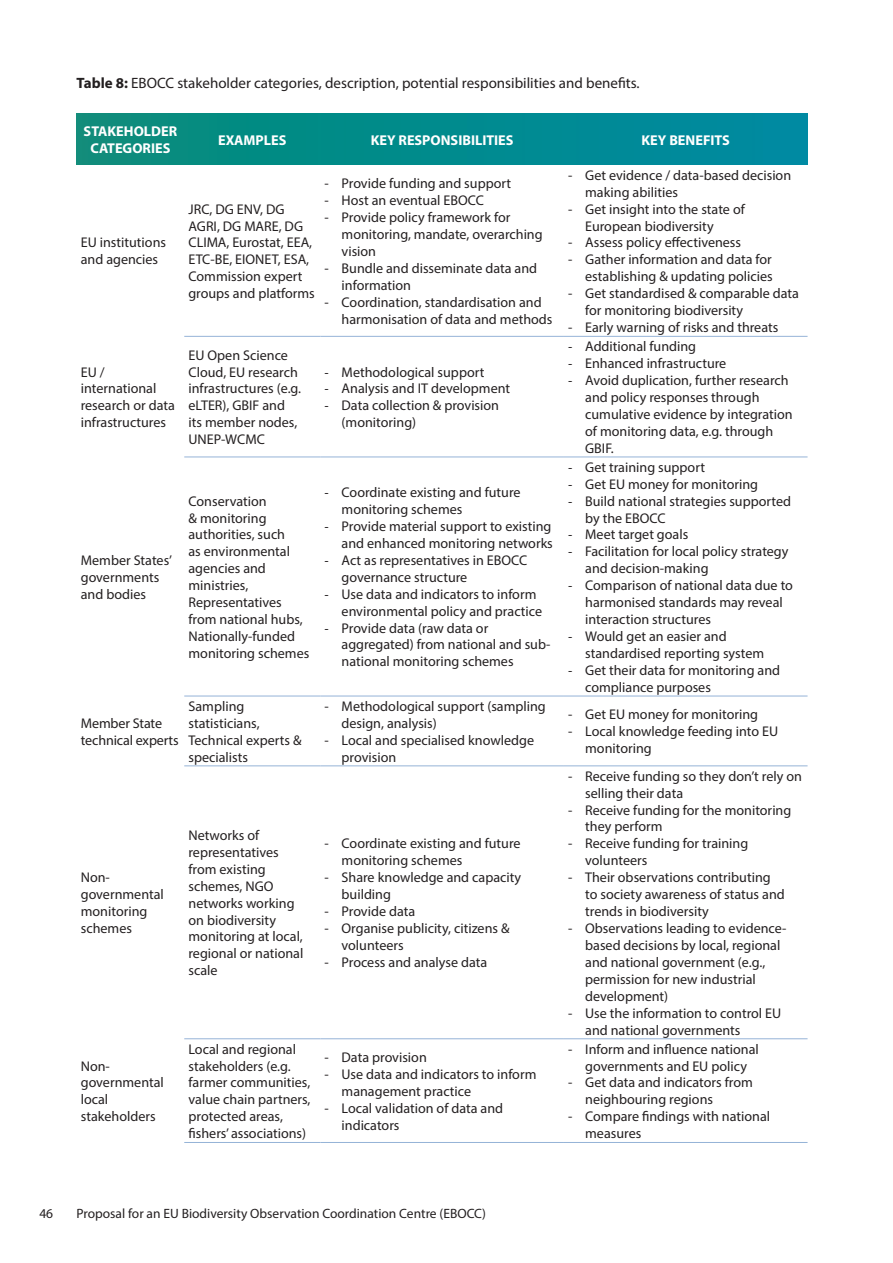
<style>
.page{position:relative;width:893px;height:1263px;background:#fff}
.page>*{position:absolute;margin:0;border:0;box-sizing:border-box;transform-origin:0 0}
.Text{font:15px "Myriad Pro";color:#231f20}
.t1{font:700 14.25px/17.1px "Myriad Pro";color:#fff;text-align:center}
.t2{font:14.1px/17px "Myriad Pro";color:#231f20}
.t3{font:13.5px "Myriad Pro";color:#231f20}
.s1{font-weight:700}
.s2{font-family:"Calibri"}
</style>
<div class="page">
<div style="left:77px;top:114px;width:731px;height:51px;background:linear-gradient(to right,#088c79,#008aa2)"></div>
<hr style="left:184px;top:336px;width:136px;height:1px;background:#95b3d7">
<hr style="left:320px;top:336px;width:244px;height:1px;background:#95b3d7">
<hr style="left:564px;top:336px;width:243px;height:1px;background:#95b3d7">
<hr style="left:184px;top:457px;width:136px;height:1px;background:#95b3d7">
<hr style="left:320px;top:457px;width:244px;height:1px;background:#95b3d7">
<hr style="left:564px;top:457px;width:243px;height:1px;background:#95b3d7">
<hr style="left:184px;top:696px;width:136px;height:1px;background:#95b3d7">
<hr style="left:320px;top:696px;width:244px;height:1px;background:#95b3d7">
<hr style="left:564px;top:696px;width:243px;height:1px;background:#95b3d7">
<hr style="left:184px;top:765px;width:136px;height:1px;background:#95b3d7">
<hr style="left:320px;top:765px;width:244px;height:1px;background:#95b3d7">
<hr style="left:564px;top:765px;width:243px;height:1px;background:#95b3d7">
<hr style="left:184px;top:1038px;width:136px;height:1px;background:#95b3d7">
<hr style="left:320px;top:1038px;width:244px;height:1px;background:#95b3d7">
<hr style="left:564px;top:1038px;width:243px;height:1px;background:#95b3d7">
<hr style="left:184px;top:1142px;width:136px;height:1px;background:#95b3d7">
<hr style="left:320px;top:1142px;width:244px;height:1px;background:#95b3d7">
<hr style="left:564px;top:1142px;width:243px;height:1px;background:#95b3d7">
<p class="Text" style="left:77px;top:74px;width:565px"><span class="s1">Table 8:</span> EBOCC stakeholder categories, description, potential responsibilities and benefits.</p>
<p class="t1" style="left:84px;top:122px;width:95px">STAKEHOLDER<br>CATEGORIES</p>
<p class="t1" style="left:218px;top:131px;width:70px">EXAMPLES</p>
<p class="t1" style="left:371px;top:131px;width:144px">KEY RESPONSIBILITIES</p>
<p class="t1" style="left:641px;top:131px;width:90px">KEY BENEFITS</p>
<p class="t2" style="left:81px;top:234px;width:87px">EU institutions and agencies</p>
<p class="t2" style="left:81px;top:363px;width:96px">EU / international research or data infrastructures</p>
<p class="t2" style="left:189px;top:200px;width:128px">JRC, DG ENV, DG<br>AGRI, DG MARE, DG<br>CLIMA, Eurostat, EEA,<br>ETC-BE, EIONET, ESA,<br>Commission expert groups and platforms</p>
<p class="t2" style="left:189px;top:346px;width:114px">EU Open Science<br>Cloud, EU research infrastructures (e.g. eLTER), GBIF and its member nodes,<br>UNEP-WCMC</p>
<p class="t2" style="left:325px;top:175px;width:188px">- Provide funding and support</p>
<p class="t2" style="left:325px;top:192px;width:161px">- Host an eventual EBOCC</p>
<p class="t2" style="left:342px;top:209px;width:203px;text-indent:-17px">- Provide policy framework for monitoring, mandate, overarching vision</p>
<p class="t2" style="left:342px;top:259px;width:197px;text-indent:-17px">- Bundle and disseminate data and information</p>
<p class="t2" style="left:342px;top:293px;width:212px;text-indent:-17px">- Coordination, standardisation and harmonisation of data and methods</p>
<p class="t2" style="left:325px;top:363px;width:161px"><span class="s2">‐</span> Methodological support</p>
<p class="t2" style="left:325px;top:380px;width:187px"><span class="s2">‐</span> Analysis and IT development</p>
<p class="t2" style="left:342px;top:397px;width:159px;text-indent:-17px"><span class="s2">‐</span> Data collection &amp; provision (monitoring)</p>
<p class="t2" style="left:81px;top:551px;width:93px">Member States’ governments and bodies</p>
<p class="t2" style="left:189px;top:492px;width:122px">Conservation<br>&amp; monitoring authorities, such<br>as environmental agencies and ministries,<br>Representatives from national hubs,<br>Nationally-funded monitoring schemes</p>
<p class="t2" style="left:342px;top:484px;width:180px;text-indent:-17px"><span class="s2">‐</span> Coordinate existing and future monitoring schemes</p>
<p class="t2" style="left:325px;top:518px;width:230px;text-align:right"><span class="s2">‐</span> Provide material support to existing and enhanced monitoring networks</p>
<p class="t2" style="left:342px;top:551px;width:187px;text-indent:-17px"><span class="s2">‐</span> Act as representatives in EBOCC governance structure</p>
<p class="t2" style="left:342px;top:585px;width:202px;text-indent:-17px"><span class="s2">‐</span> Use data and indicators to inform environmental policy and practice</p>
<p class="t2" style="left:342px;top:619px;width:210px;text-indent:-17px"><span class="s2">‐</span> Provide data (raw data or aggregated) from national and sub&shy;national monitoring schemes</p>
<p class="t2" style="left:81px;top:714px;width:99px">Member State technical experts</p>
<p class="t2" style="left:189px;top:697px;width:115px">Sampling statisticians,<br>Technical experts &amp; specialists</p>
<p class="t2" style="left:342px;top:697px;width:206px;text-indent:-17px">- Methodological support (sampling design, analysis)</p>
<p class="t2" style="left:342px;top:731px;width:194px;text-indent:-17px">- Local and specialised knowledge provision</p>
<p class="t2" style="left:81px;top:869px;width:85px">Non&shy;governmental monitoring schemes</p>
<p class="t2" style="left:189px;top:826px;width:116px">Networks of representatives from existing schemes, NGO networks working on biodiversity monitoring at local, regional or national scale</p>
<p class="t2" style="left:342px;top:835px;width:180px;text-indent:-17px">- Coordinate existing and future monitoring schemes</p>
<p class="t2" style="left:342px;top:869px;width:181px;text-indent:-17px">- Share knowledge and capacity building</p>
<p class="t2" style="left:325px;top:903px;width:92px">- Provide data</p>
<p class="t2" style="left:342px;top:919px;width:170px;text-indent:-17px">- Organise publicity, citizens &amp; volunteers</p>
<p class="t2" style="left:325px;top:953px;width:164px">- Process and analyse data</p>
<p class="t2" style="left:81px;top:1057px;width:85px">Non&shy;governmental local stakeholders</p>
<p class="t2" style="left:189px;top:1040px;width:124px">Local and regional stakeholders (e.g. farmer communities, value chain partners, protected areas, fishers’ associations)</p>
<p class="t2" style="left:325px;top:1049px;width:104px">- Data provision</p>
<p class="t2" style="left:342px;top:1065px;width:196px;text-indent:-17px">- Use data and indicators to inform management practice</p>
<p class="t2" style="left:342px;top:1099px;width:163px;text-indent:-17px">- Local validation of data and indicators</p>
<p class="t2" style="left:585px;top:166px;width:207px;text-indent:-17px">- Get evidence / data-based decision making abilities</p>
<p class="t2" style="left:585px;top:200px;width:161px;text-indent:-17px">- Get insight into the state of<br>European biodiversity</p>
<p class="t2" style="left:568px;top:234px;width:174px">- Assess policy effectiveness</p>
<p class="t2" style="left:568px;top:251px;width:206px;text-align:right">- Gather information and data for establishing &amp; updating policies</p>
<p class="t2" style="left:585px;top:285px;width:215px;text-indent:-17px">- Get standardised &amp; comparable data for monitoring biodiversity</p>
<p class="t2" style="left:568px;top:319px;width:212px">- Early warning of risks and threats</p>
<p class="t2" style="left:568px;top:338px;width:129px"><span class="s2">‐</span> Additional funding</p>
<p class="t2" style="left:568px;top:355px;width:160px"><span class="s2">‐</span> Enhanced infrastructure</p>
<p class="t2" style="left:585px;top:372px;width:209px;text-indent:-17px"><span class="s2">‐</span> Avoid duplication, further research and policy responses through cumulative evidence by integration of monitoring data, e.g. through<br>GBIF.</p>
<p class="t2" style="left:568px;top:458px;width:138px"><span class="s2">‐</span> Get training support</p>
<p class="t2" style="left:568px;top:475px;width:191px"><span class="s2">‐</span> Get EU money for monitoring</p>
<p class="t2" style="left:585px;top:492px;width:207px;text-indent:-17px"><span class="s2">‐</span> Build national strategies supported by the EBOCC</p>
<p class="t2" style="left:568px;top:526px;width:122px"><span class="s2">‐</span> Meet target goals</p>
<p class="t2" style="left:585px;top:543px;width:205px;text-indent:-17px"><span class="s2">‐</span> Facilitation for local policy strategy and decision-making</p>
<p class="t2" style="left:585px;top:577px;width:209px;text-indent:-17px"><span class="s2">‐</span> Comparison of national data due to harmonised standards may reveal interaction structures</p>
<p class="t2" style="left:585px;top:628px;width:180px;text-indent:-17px"><span class="s2">‐</span> Would get an easier and standardised reporting system</p>
<p class="t2" style="left:585px;top:661px;width:196px;text-indent:-17px"><span class="s2">‐</span> Get their data for monitoring and compliance purposes</p>
<p class="t2" style="left:568px;top:706px;width:191px">- Get EU money for monitoring</p>
<p class="t2" style="left:585px;top:723px;width:195px;text-indent:-17px">- Local knowledge feeding into EU monitoring</p>
<p class="t2" style="left:585px;top:767px;width:218px;text-indent:-17px">- Receive funding so they don’t rely on selling their data</p>
<p class="t2" style="left:585px;top:801px;width:208px;text-indent:-17px">- Receive funding for the monitoring they perform</p>
<p class="t2" style="left:585px;top:835px;width:165px;text-indent:-17px">- Receive funding for training volunteers</p>
<p class="t2" style="left:585px;top:869px;width:201px;text-indent:-17px">- Their observations contributing to society awareness of status and trends in biodiversity</p>
<p class="t2" style="left:585px;top:919px;width:203px;text-indent:-17px">- Observations leading to evidence&shy;based decisions by local, regional and national government (e.g., permission for new industrial development)</p>
<p class="t2" style="left:585px;top:1004px;width:198px;text-indent:-17px">- Use the information to control EU and national governments</p>
<p class="t2" style="left:568px;top:1040px;width:192px;text-align:center">- Inform and influence national governments and EU policy</p>
<p class="t2" style="left:585px;top:1074px;width:169px;text-indent:-17px">- Get data and indicators from neighbouring regions</p>
<p class="t2" style="left:585px;top:1108px;width:186px;text-indent:-17px">- Compare findings with national measures</p>
<p class="t3" style="left:39px;top:1205px;width:15px">46</p>
<p class="t3" style="left:77px;top:1205px;width:411px">Proposal for an EU Biodiversity Observation Coordination Centre (EBOCC)</p>
</div>
